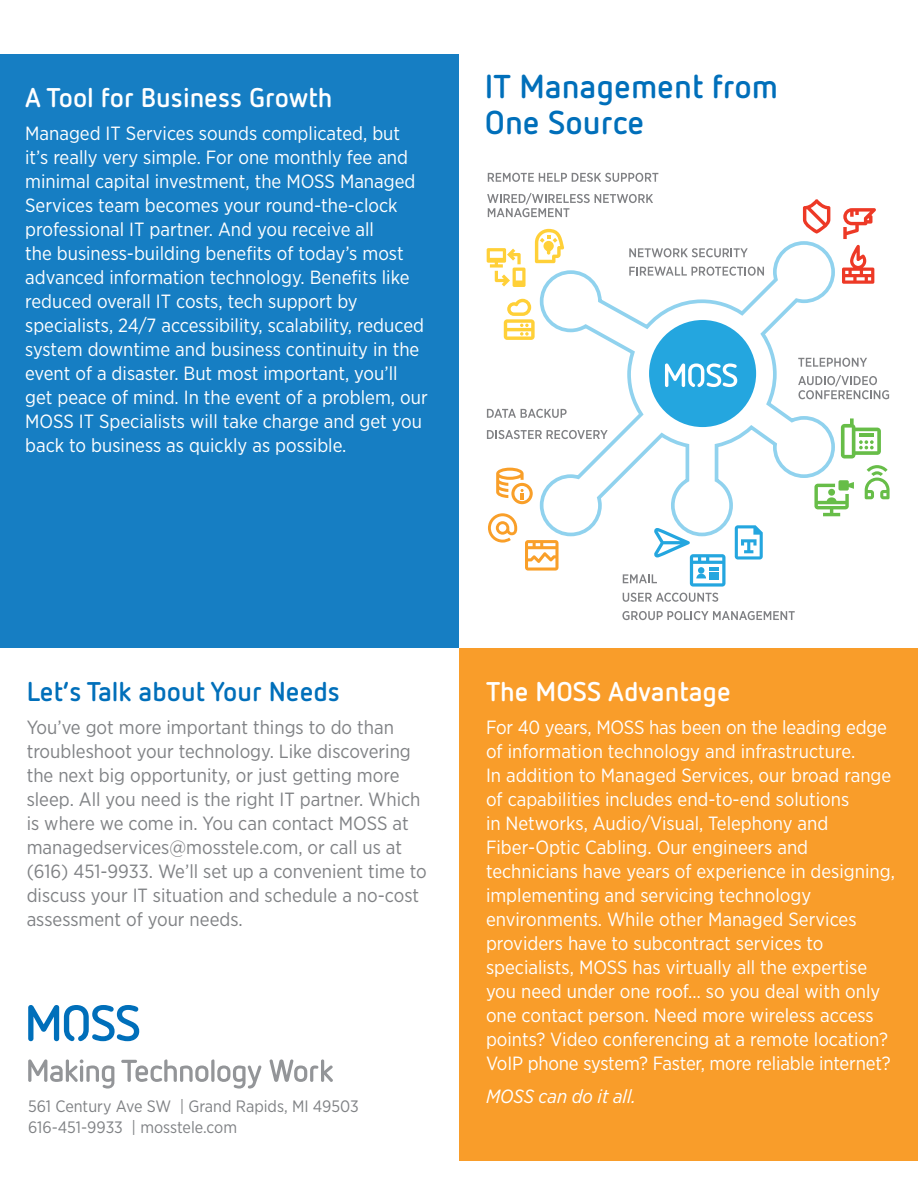
<style>
.page{position:relative;width:918px;height:1188px;background:#fff}
.page>*{position:absolute;margin:0;border:0;box-sizing:border-box;transform-origin:0 0}
.t1{font:700 33px/36px "Netto Pro";color:#006fba}
.t2{font:700 27px "Netto Pro";color:#fff}
.t3{font:700 27px "Netto Pro";color:#006fba}
.t4{font:19.2px/24px "Gotham Narrow";color:#fff}
.t5{font:19.2px/24px "Gotham Narrow";color:#808285}
.t6{font:italic 19.2px "Gotham Narrow";color:#fff}
.t7{font:16.5px "Gotham Narrow";color:#808285}
</style>
<div class="page">
<div style="left:459px;top:648px;width:459px;height:513px;background:#f99d2a"></div>
<div style="left:0;top:54px;width:459px;height:594px;background:#167ec3"></div>
<svg style="left:28px;top:1005px;width:111px;height:37px"></svg>
<svg style="left:28px;top:1059px;width:86px;height:30px"></svg>
<svg style="left:121px;top:1059px;width:87px;height:23px"></svg>
<hr style="left:211px;top:1059px;width:3px;height:23px;background:#939598">
<svg style="left:217px;top:1066px;width:44px;height:23px"></svg>
<svg style="left:270px;top:1059px;width:63px;height:23px"></svg>
<svg style="left:538px;top:241px;width:299px;height:297px"></svg>
<div style="left:651px;top:321px;width:104px;height:105px;background:#24a6df;border-radius:50%"></div>
<div style="left:649px;top:320px;width:107px;height:107px;border:3px solid #24a6df;border-radius:50%"></div>
<svg style="left:665px;top:363px;width:72px;height:24px"></svg>
<svg style="left:535px;top:229px;width:29px;height:34px"></svg>
<svg style="left:488px;top:513px;width:29px;height:30px"></svg>
<svg style="left:504px;top:299px;width:31px;height:41px"></svg>
<svg style="left:865px;top:465px;width:25px;height:34px"></svg>
<svg style="left:843px;top:208px;width:33px;height:31px"></svg>
<svg style="left:803px;top:199px;width:27px;height:35px"></svg>
<svg style="left:496px;top:468px;width:37px;height:36px"></svg>
<svg style="left:842px;top:245px;width:32px;height:39px"></svg>
<svg style="left:735px;top:525px;width:28px;height:35px"></svg>
<svg style="left:487px;top:248px;width:39px;height:39px"></svg>
<svg style="left:814px;top:480px;width:40px;height:36px"></svg>
<svg style="left:841px;top:418px;width:40px;height:41px"></svg>
<svg style="left:525px;top:540px;width:34px;height:31px"></svg>
<svg style="left:488px;top:173px;width:170px;height:9px"></svg>
<svg style="left:487px;top:193px;width:166px;height:24px"></svg>
<svg style="left:629px;top:248px;width:119px;height:9px"></svg>
<svg style="left:629px;top:267px;width:135px;height:9px"></svg>
<svg style="left:798px;top:358px;width:69px;height:9px"></svg>
<svg style="left:798px;top:375px;width:91px;height:24px"></svg>
<svg style="left:623px;top:528px;width:103px;height:59px"></svg>
<svg style="left:623px;top:593px;width:95px;height:9px"></svg>
<svg style="left:622px;top:611px;width:173px;height:9px"></svg>
<svg style="left:487px;top:409px;width:80px;height:9px"></svg>
<svg style="left:487px;top:430px;width:121px;height:9px"></svg>
<p class="t2" style="left:25px;top:80px;width:309px">A Tool for Business Growth</p>
<p class="t4" style="left:25px;top:121px;width:404px">Managed IT Services sounds complicated, but it’s really very simple. For one monthly fee and minimal capital investment, the MOSS Managed Services team becomes your round-the-clock professional IT partner. And you receive all<br>the business-building benefits of today’s most advanced information technology. Benefits like reduced overall IT costs, tech support by specialists, 24/7 accessibility, scalability, reduced system downtime and business continuity in the event of a disaster. But most important, you’ll get peace of mind. In the event of a problem, our MOSS IT Specialists will take charge and get you back to business as quickly as possible.</p>
<p class="t1" style="left:485px;top:67px;width:295px">IT Management from<br>One Source</p>
<p class="t3" style="left:27px;top:674px;width:315px">Let’s Talk about Your Needs</p>
<p class="t5" style="left:27px;top:715px;width:402px">You’ve got more important things to do than troubleshoot your technology. Like discovering the next big opportunity, or just getting more sleep. All you need is the right IT partner. Which is where we come in. You can contact MOSS at managedservices@mosstele.com, or call us at (616) 451-9933. We’ll set up a convenient time to discuss your IT situation and schedule a no-cost assessment of your needs.</p>
<p class="t7" style="left:28px;top:1095px;width:332px">561 Century Ave SW | Grand Rapids, MI 49503</p>
<p class="t7" style="left:28px;top:1116px;width:210px">616-451-9933 | mosstele.com</p>
<p class="t2" style="left:486px;top:674px;width:246px">The MOSS Advantage</p>
<p class="t4" style="left:486px;top:715px;width:411px">For 40 years, MOSS has been on the leading edge of information technology and infrastructure.<br>In addition to Managed Services, our broad range of capabilities includes end-to-end solutions<br>in Networks, Audio/Visual, Telephony and Fiber-Optic Cabling. Our engineers and technicians have years of experience in designing, implementing and servicing technology environments. While other Managed Services providers have to subcontract services to specialists, MOSS has virtually all the expertise you need under one roof… so you deal with only one contact person. Need more wireless access points? Video conferencing at a remote location?<br>VoIP phone system? Faster, more reliable internet?</p>
<p class="t6" style="left:486px;top:1085px;width:151px">MOSS can do it all.</p>
</div>
